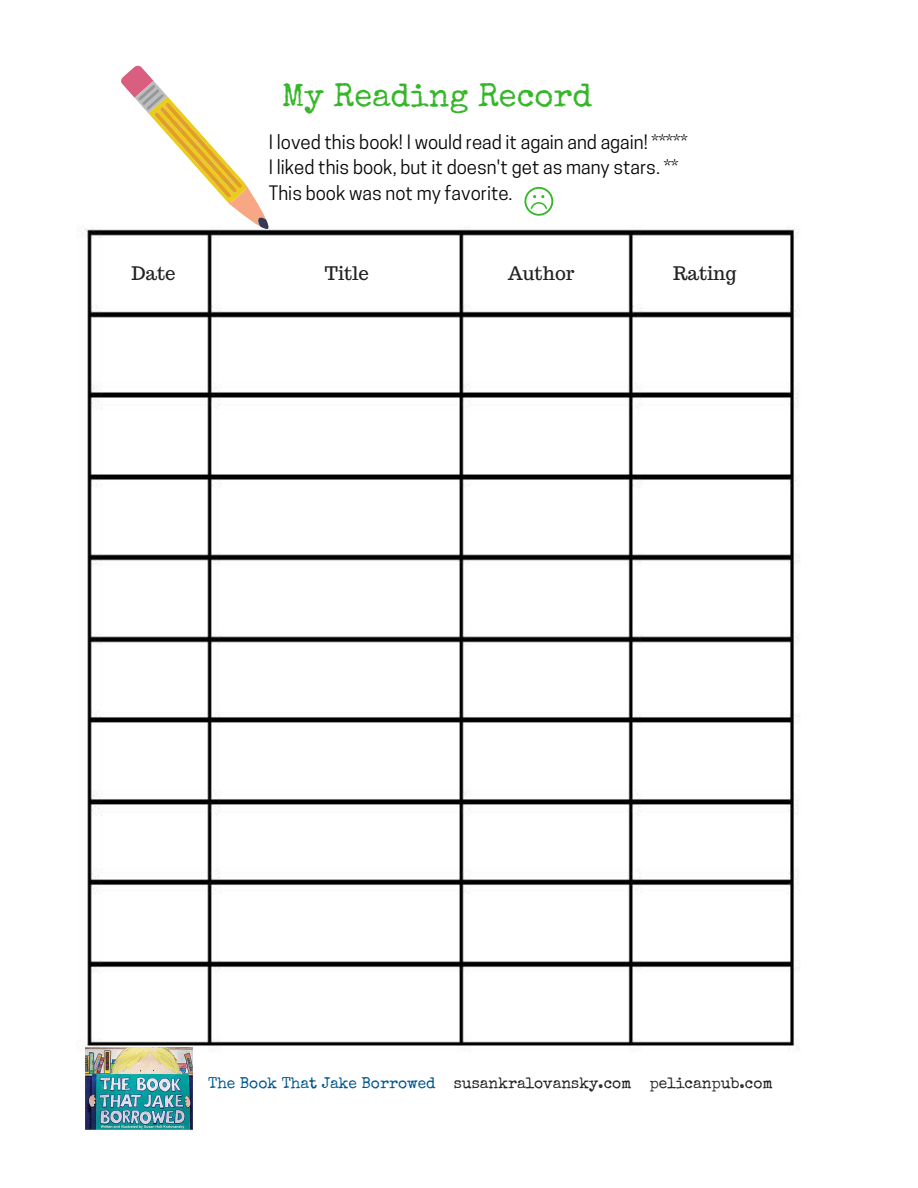
<style>
.page{position:relative;width:918px;height:1188px;background:#fff}
.page>*{position:absolute;margin:0;border:0;box-sizing:border-box;transform-origin:0 0}
.t1{font:32.7px "Special Elite";color:#35b729}
.t2{font:18.75px/25.8px "Cooper Hewitt";color:#050505}
.t3{font:18.75px "Trocchi";color:#222}
.t4{font:15.6px "Special Elite";color:#222}
.s1{color:#00568c}
</style>
<div class="page">
<img style="left:84px;top:199px;width:716px;height:917px">
<svg style="left:119px;top:65px;width:154px;height:167px"></svg>
<svg style="left:524px;top:187px;width:29px;height:29px"></svg>
<img style="left:86px;top:1047px;width:106px;height:83px">
<h1 class="t1" style="left:282px;top:83px;width:312px">My Reading Record</h1>
<p class="t2" style="left:269px;top:131px;width:420px">I loved this book! I would read it again and again! *****<br>I liked this book, but it doesn't get as many stars. **<br>This book was not my favorite.</p>
<p class="t3" style="left:131px;top:261px;width:46px">Date</p>
<p class="t3" style="left:325px;top:261px;width:46px">Title</p>
<p class="t3" style="left:508px;top:261px;width:68px">Author</p>
<p class="t3" style="left:673px;top:261px;width:65px">Rating</p>
<p class="t4" style="left:208px;top:1077px;width:566px"><span class="s1">The Book That Jake Borrowed</span> susankralovansky.com pelicanpub.com</p>
</div>
